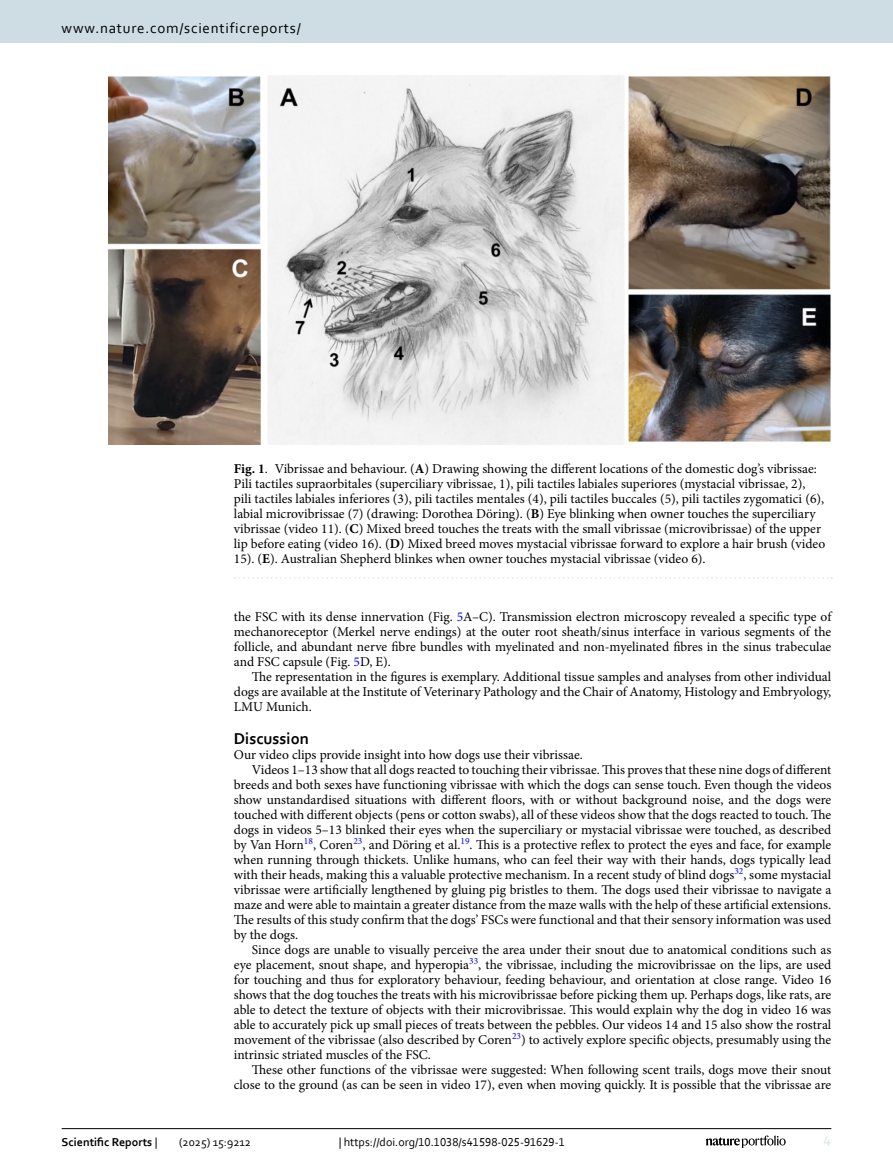
<style>
.page{position:relative;width:893px;height:1174px;background:#fff}
.page>*{position:absolute;margin:0;border:0;box-sizing:border-box;transform-origin:0 0}
.Head_1{font:700 16.5px "Corbel";color:#000}
.t1{font:15px "Corbel";letter-spacing:.05em;color:#000}
.t2{font:15px "Corbel";color:#d9e4eb}
.Body_Text_Indent{font:13.5px/15px "Minion Pro";color:#000;text-align:justify}
.Figure_Caption{font:13.5px/15px "Minion Pro";color:#000}
.Body_Text{font:13.5px/15px "Minion Pro";color:#000;text-align:justify}
.t3{font:12px "Corbel";color:#000}
.t4{font:700 12px "Corbel";color:#000}
.s1{font-weight:700}
.s2{color:#00f}
.s3{font-weight:400}
</style>
<div class="page">
<img style="left:108px;top:76px;width:723px;height:369px">
<svg style="left:235px;top:577px;width:597px;height:2px"></svg>
<hr style="left:62px;top:1128px;width:769px;height:1px;background:#000">
<svg style="left:706px;top:1135px;width:80px;height:12px"></svg>
<div style="left:0;top:0;width:893px;height:43px;background:#cedde4"></div>
<p class="t1" style="left:62px;top:18px;width:241px">www.nature.com/scientificreports/</p>
<p class="Figure_Caption" style="left:234px;top:461px;width:593px"><span class="s1">Fig. 1</span>. Vibrissae and behaviour. (<span class="s1">A</span>) Drawing showing the different locations of the domestic dog’s vibrissae:<br>Pili tactiles supraorbitales (superciliary vibrissae, 1), pili tactiles labiales superiores (mystacial vibrissae, 2), pili tactiles labiales inferiores (3), pili tactiles mentales (4), pili tactiles buccales (5), pili tactiles zygomatici (6), labial microvibrissae (7) (drawing: Dorothea Döring). (<span class="s1">B</span>) Eye blinking when owner touches the superciliary vibrissae (video 11). (<span class="s1">C</span>) Mixed breed touches the treats with the small vibrissae (microvibrissae) of the upper lip before eating (video 16). (<span class="s1">D</span>) Mixed breed moves mystacial vibrissae forward to explore a hair brush (video 15). (<span class="s1">E</span>). Australian Shepherd blinkes when owner touches mystacial vibrissae (video 6).</p>
<p class="Body_Text" style="left:234px;top:609px;width:599px">the FSC with its dense innervation (Fig. <span class="s2">5</span>A–C). Transmission electron microscopy revealed a specific type of mechanoreceptor (Merkel nerve endings) at the outer root sheath/sinus interface in various segments of the follicle, and abundant nerve fibre bundles with myelinated and non-myelinated fibres in the sinus trabeculae and FSC capsule (Fig. <span class="s2">5</span>D, E).</p>
<p class="Body_Text_Indent" style="left:234px;top:669px;width:599px;text-indent:18px">The representation in the figures is exemplary. Additional tissue samples and analyses from other individual dogs are available at the Institute of Veterinary Pathology and the Chair of Anatomy, Histology and Embryology, LMU Munich.</p>
<p class="Head_1" style="left:234px;top:728px;width:77px">Discussion</p>
<p class="Body_Text" style="left:234px;top:747px;width:350px">Our video clips provide insight into how dogs use their vibrissae.</p>
<p class="Body_Text_Indent" style="left:234px;top:762px;width:599px;text-indent:18px">Videos 1–13 show that all dogs reacted to touching their vibrissae. This proves that these nine dogs of different breeds and both sexes have functioning vibrissae with which the dogs can sense touch. Even though the videos show unstandardised situations with different floors, with or without background noise, and the dogs were touched with different objects (pens or cotton swabs), all of these videos show that the dogs reacted to touch. The dogs in videos 5–13 blinked their eyes when the superciliary or mystacial vibrissae were touched, as described by Van Horn<sup>18</sup>, Coren<sup>23</sup>, and Döring et al.<sup>19</sup>. This is a protective reflex to protect the eyes and face, for example when running through thickets. Unlike humans, who can feel their way with their hands, dogs typically lead with their heads, making this a valuable protective mechanism. In a recent study of blind dogs<sup>32</sup>, some mystacial vibrissae were artificially lengthened by gluing pig bristles to them. The dogs used their vibrissae to navigate a maze and were able to maintain a greater distance from the maze walls with the help of these artificial extensions.<br>The results of this study confirm that the dogs’ FSCs were functional and that their sensory information was used by the dogs.</p>
<p class="Body_Text_Indent" style="left:234px;top:942px;width:599px;text-indent:18px">Since dogs are unable to visually perceive the area under their snout due to anatomical conditions such as eye placement, snout shape, and hyperopia<sup>33</sup>, the vibrissae, including the microvibrissae on the lips, are used for touching and thus for exploratory behaviour, feeding behaviour, and orientation at close range. Video 16 shows that the dog touches the treats with his microvibrissae before picking them up. Perhaps dogs, like rats, are able to detect the texture of objects with their microvibrissae. This would explain why the dog in video 16 was able to accurately pick up small pieces of treats between the pebbles. Our videos 14 and 15 also show the rostral movement of the vibrissae (also described by Coren<sup>23</sup>) to actively explore specific objects, presumably using the intrinsic striated muscles of the FSC.</p>
<p class="Body_Text_Indent" style="left:234px;top:1062px;width:599px;text-align:right">These other functions of the vibrissae were suggested: When following scent trails, dogs move their snout close to the ground (as can be seen in video 17), even when moving quickly. It is possible that the vibrissae are</p>
<p class="t4" style="left:62px;top:1134px;width:97px">Scientific Reports <span class="s3">|</span></p>
<p class="t3" style="left:179px;top:1134px;width:74px">(2025) 15:9212</p>
<p class="t3" style="left:339px;top:1134px;width:228px">| https://doi.org/10.1038/s41598-025-91629-1</p>
<p class="t2" style="left:824px;top:1132px;width:9px">4</p>
</div>
